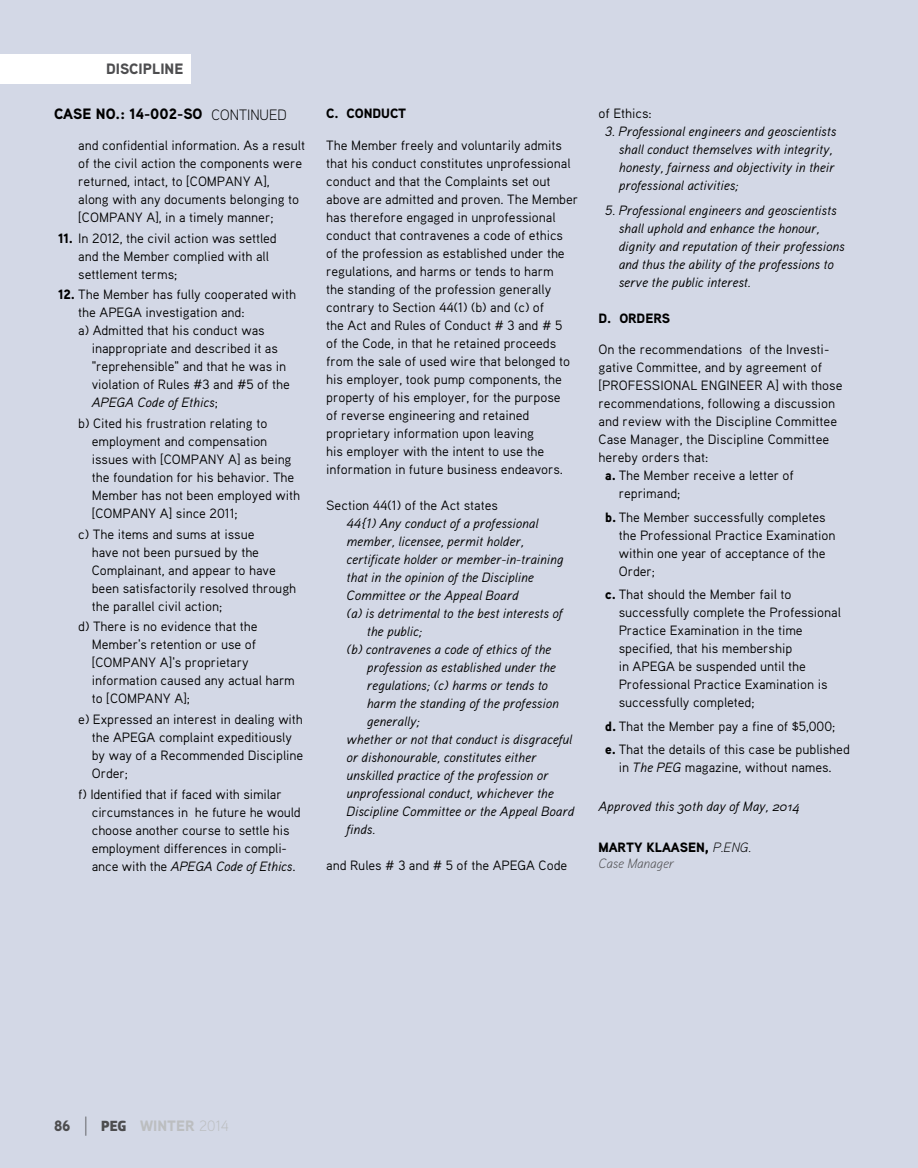
<style>
.page{position:relative;width:918px;height:1168px;background:#d3d8e6}
.page>*{position:absolute;margin:0;border:0;box-sizing:border-box;transform-origin:0 0}
.t1{font:900 15px "Aaux Pro";color:#000}
.t2{font:900 15px "Aaux Pro";color:#bcbec0}
.t3{font:900 15px "Aaux Pro";color:#4d4d4f}
.t4{font:13.5px/18px "Aaux Pro";letter-spacing:-.005em;color:#000}
.t5{font:13.5px/18px "Aaux Pro Italic OSF";letter-spacing:-.005em;color:#000}
.t6{font:italic 13.5px/18px "Aaux Pro";letter-spacing:-.005em;color:#000}
.t7{font:900 13.5px "Aaux Pro";letter-spacing:-.005em;color:#000}
.t8{font:13.5px "Aaux Pro Light Italic OSF";letter-spacing:-.005em;color:#4d4d4f}
.s1{font-weight:300}
.s2{font-weight:900}
.s3{font-style:italic}
.s4{font-family:"Aaux Pro";font-style:italic}
.s5{font-family:"Aaux Pro Light Italic OSF";font-weight:400}
.s6{color:#4d4d4f}
.s7{font-weight:300;font-size:22.5px;color:#4d4d4f}
.s8{font-family:"Dobra";font-weight:700;color:#4d4d4f}
</style>
<div class="page">
<div style="left:0;top:54px;width:190px;height:29px;background:#fff"></div>
<p class="t3" style="left:106px;top:60px;width:79px">DISCIPLINE</p>
<p class="t1" style="left:54px;top:104px;width:234px">CASE NO.: 14-002-SO <span class="s1">CONTINUED</span></p>
<p class="t4" style="left:78px;top:136px;width:228px">and confidential information. As a result of the civil action the components were returned, intact, to [COMPANY A],<br>along with any documents belonging to [COMPANY A], in a timely manner;</p>
<p class="t4" style="left:78px;top:228px;width:200px;text-indent:-20px"><span class="s2">11.</span> In 2012, the civil action was settled and the Member complied with all settlement terms;</p>
<p class="t4" style="left:78px;top:285px;width:219px;text-indent:-20px"><span class="s2">12.</span> The Member has fully cooperated with the APEGA investigation and:<br>a) Admitted that his conduct was</p>
<p class="t4" style="left:92px;top:339px;width:200px">inappropriate and described it as "reprehensible" and that he was in violation of Rules #3 and #5 of the<br><span class="s3">APEGA Code of Ethics</span>;</p>
<p class="t4" style="left:92px;top:414px;width:210px;text-indent:-14px">b) Cited his frustration relating to employment and compensation issues with [COMPANY A] as being the foundation for his behavior. The<br>Member has not been employed with [COMPANY A] since 2011;</p>
<p class="t4" style="left:92px;top:524px;width:206px;text-indent:-14px">c) The items and sums at issue<br>have not been pursued by the<br>Complainant, and appear to have been satisfactorily resolved through the parallel civil action;</p>
<p class="t4" style="left:92px;top:617px;width:205px;text-indent:-14px">d) There is no evidence that the<br>Member's retention or use of [COMPANY A]'s proprietary information caused any actual harm to [COMPANY A];</p>
<p class="t4" style="left:92px;top:710px;width:213px;text-indent:-14px">e) Expressed an interest in dealing with the APEGA complaint expeditiously by way of a Recommended Discipline<br>Order;</p>
<p class="t4" style="left:92px;top:785px;width:211px;text-indent:-14px">f) Identified that if faced with similar circumstances in he future he would choose another course to settle his employment differences in compli&shy;ance with the <span class="s3">APEGA Code of Ethics</span>.</p>
<p class="t7" style="left:326px;top:105px;width:82px">C. CONDUCT</p>
<p class="t4" style="left:326px;top:136px;width:254px">The Member freely and voluntarily admits that his conduct constitutes unprofessional conduct and that the Complaints set out above are admitted and proven. The Member has therefore engaged in unprofessional conduct that contravenes a code of ethics<br>of the profession as established under the regulations, and harms or tends to harm<br>the standing of the profession generally contrary to Section 44(1) (b) and (c) of<br>the Act and Rules of Conduct # 3 and # 5<br>of the Code, in that he retained proceeds from the sale of used wire that belonged to his employer, took pump components, the property of his employer, for the purpose<br>of reverse engineering and retained proprietary information upon leaving<br>his employer with the intent to use the information in future business endeavors.</p>
<p class="t4" style="left:326px;top:496px;width:173px">Section 44(1) of the Act states</p>
<p class="t6" style="left:347px;top:514px;width:219px">44{1) Any conduct of a professional member, licensee, permit holder, certificate holder or member-in-training that in the opinion of the Discipline Committee or the Appeal Board</p>
<p class="t5" style="left:347px;top:604px;width:218px">(a) is detrimental to the best interests of</p>
<p class="t5" style="left:367px;top:622px;width:57px">the public;</p>
<p class="t5" style="left:347px;top:640px;width:206px">(b) contravenes a code of ethics of the</p>
<p class="t5" style="left:367px;top:658px;width:191px">profession as established under the</p>
<p class="t5" style="left:367px;top:676px;width:183px">regulations; (c) harms or tends to</p>
<p class="t5" style="left:367px;top:693px;width:194px">harm the standing of the profession</p>
<p class="t5" style="left:367px;top:711px;width:55px">generally;</p>
<p class="t5" style="left:347px;top:729px;width:227px">whether or not that conduct is disgraceful</p>
<p class="t5" style="left:347px;top:747px;width:191px">or dishonourable, constitutes either</p>
<p class="t5" style="left:347px;top:765px;width:203px">unskilled practice of the profession or</p>
<p class="t5" style="left:347px;top:783px;width:209px">unprofessional conduct, whichever the</p>
<p class="t5" style="left:347px;top:801px;width:229px">Discipline Committee or the Appeal Board</p>
<p class="t5" style="left:347px;top:819px;width:30px">finds.</p>
<p class="t4" style="left:326px;top:856px;width:243px">and Rules # 3 and # 5 of the APEGA Code</p>
<p class="t4" style="left:599px;top:104px;width:55px">of Ethics:</p>
<p class="t5" style="left:619px;top:122px;width:219px;text-indent:-14px"><span class="s4">3.</span> Professional engineers and geoscientists shall conduct themselves with integrity, honesty, fairness and objectivity in their professional activities;</p>
<p class="t5" style="left:619px;top:201px;width:228px;text-indent:-14px"><span class="s4">5.</span> Professional engineers and geoscientists shall uphold and enhance the honour, dignity and reputation of their professions and thus the ability of the professions to serve the public interest.</p>
<p class="t7" style="left:599px;top:309px;width:73px">D. ORDERS</p>
<p class="t4" style="left:599px;top:340px;width:232px">On the recommendations of the Investi-</p>
<p class="t4" style="left:599px;top:358px;width:225px">gative Committee, and by agreement of</p>
<p class="t4" style="left:599px;top:376px;width:246px">[PROFESSIONAL ENGINEER A] with those</p>
<p class="t4" style="left:599px;top:394px;width:238px">recommendations, following a discussion</p>
<p class="t4" style="left:599px;top:412px;width:240px">and review with the Discipline Committee</p>
<p class="t4" style="left:599px;top:430px;width:232px">Case Manager, the Discipline Committee</p>
<p class="t4" style="left:599px;top:448px;width:111px">hereby orders that:</p>
<p class="t4" style="left:605px;top:466px;width:190px"><span class="s2">a.</span> The Member receive a letter of</p>
<p class="t4" style="left:619px;top:484px;width:63px">reprimand;</p>
<p class="t4" style="left:619px;top:508px;width:218px;text-indent:-14px"><span class="s2">b.</span> The Member successfully completes the Professional Practice Examination within one year of acceptance of the<br>Order;</p>
<p class="t4" style="left:619px;top:585px;width:224px;text-indent:-14px"><span class="s2">c.</span> That should the Member fail to successfully complete the Professional Practice Examination in the time specified, that his membership<br>in APEGA be suspended until the Professional Practice Examination is successfully completed;</p>
<p class="t4" style="left:605px;top:714px;width:246px;line-height:23.4px"><span class="s2">d.</span> That the Member pay a fine of $5,000;<br><span class="s2">e.</span> That the details of this case be published</p>
<p class="t4" style="left:619px;top:758px;width:215px">in <span class="s3">The PEG</span> magazine, without names.</p>
<p class="t5" style="left:599px;top:796px;width:202px">Approved this 30th day of May, 2014</p>
<p class="t7" style="left:599px;top:838px;width:154px">MARTY KLAASEN, <span class="s5">P.ENG.</span></p>
<p class="t8" style="left:599px;top:855px;width:77px">Case Manager</p>
<p class="t2" style="left:54px;top:1116px;width:177px"><span class="s6">86</span> <span class="s7">|</span> <span class="s8">PEG</span> WINTER <span class="s1">2014</span></p>
</div>
